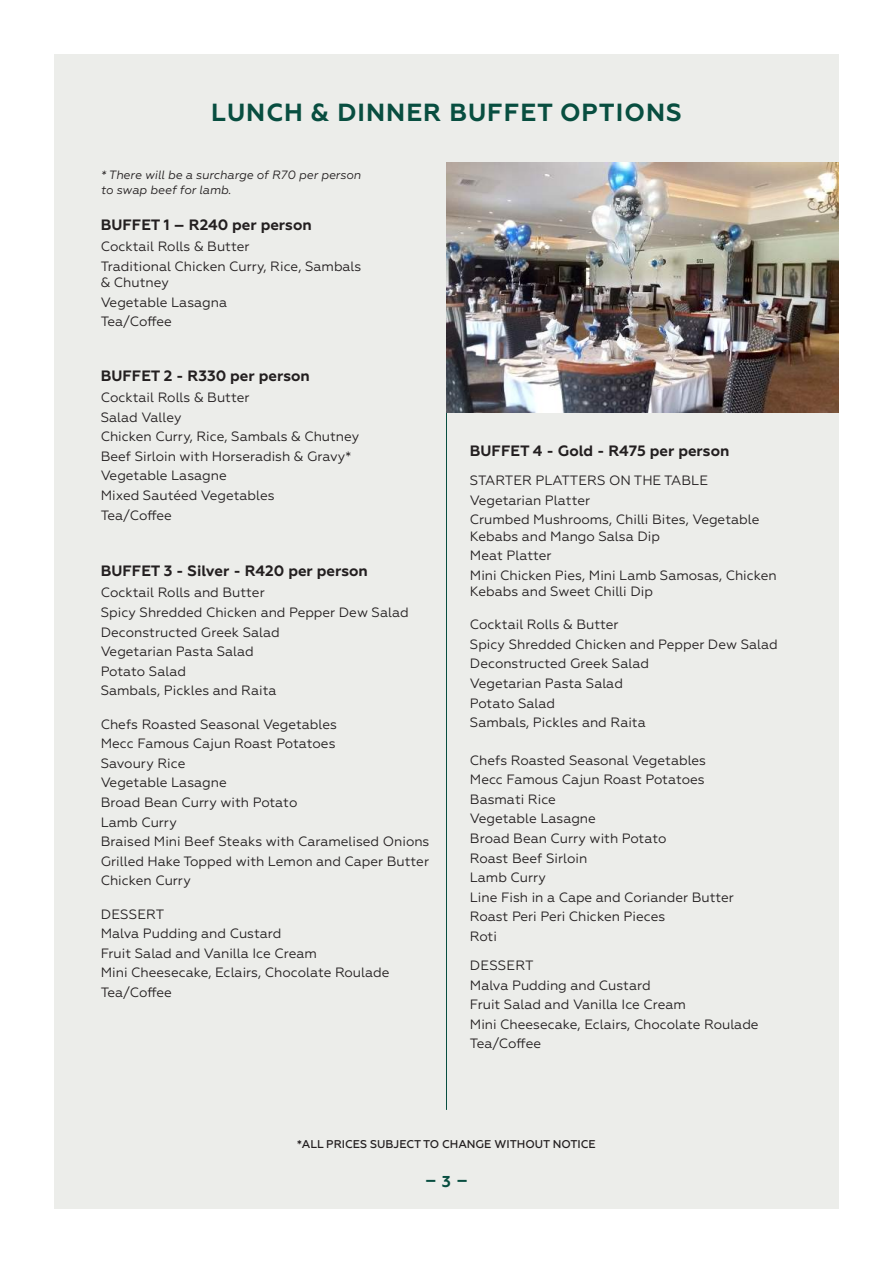
<style>
.page{position:relative;width:893px;height:1263px;background:#fff}
.page>*{position:absolute;margin:0;border:0;box-sizing:border-box;transform-origin:0 0}
.t1{font:700 24.75px "Geometria";letter-spacing:.04em;color:#084e40}
.t2{font:700 15.75px "Geometria";color:#084e40}
.t3{font:700 15px "Geometria";color:#231f20}
.t4{font:13.5px/19.6px "Geometria";color:#231f20}
.t5{font:italic 12px/14.4px "Geometria";color:#231f20}
.t6{font:500 11.25px "Geometria";color:#231f20}
</style>
<div class="page">
<div style="left:54px;top:54px;width:785px;height:1155px;background:#ecedea"></div>
<hr style="left:446px;top:162px;width:1px;height:948px;background:#084e40">
<img style="left:447px;top:162px;width:392px;height:250px">
<h1 class="t1" style="left:211px;top:98px;width:472px">LUNCH &amp; DINNER BUFFET OPTIONS</h1>
<p class="t5" style="left:101px;top:168px;width:262px">* There will be a surcharge of R70 per person to swap beef for lamb.</p>
<p class="t3" style="left:101px;top:216px;width:212px">BUFFET 1 – R240 per person</p>
<p class="t4" style="left:101px;top:237px;width:262px">Cocktail Rolls &amp; Butter<br>Traditional Chicken Curry, Rice, Sambals</p>
<p class="t4" style="left:101px;top:272px;width:128px">&amp; Chutney<br>Vegetable Lasagna<br>Tea/Coffee</p>
<p class="t3" style="left:101px;top:367px;width:210px">BUFFET 2 - R330 per person</p>
<p class="t4" style="left:101px;top:387px;width:260px">Cocktail Rolls &amp; Butter<br>Salad Valley<br>Chicken Curry, Rice, Sambals &amp; Chutney<br>Beef Sirloin with Horseradish &amp; Gravy*<br>Vegetable Lasagne<br>Mixed Sautéed Vegetables<br>Tea/Coffee</p>
<p class="t3" style="left:101px;top:562px;width:268px">BUFFET 3 - Silver - R420 per person</p>
<p class="t4" style="left:101px;top:583px;width:309px">Cocktail Rolls and Butter<br>Spicy Shredded Chicken and Pepper Dew Salad<br>Deconstructed Greek Salad<br>Vegetarian Pasta Salad<br>Potato Salad<br>Sambals, Pickles and Raita</p>
<p class="t4" style="left:101px;top:714px;width:330px">Chefs Roasted Seasonal Vegetables<br>Mecc Famous Cajun Roast Potatoes<br>Savoury Rice<br>Vegetable Lasagne<br>Broad Bean Curry with Potato<br>Lamb Curry<br>Braised Mini Beef Steaks with Caramelised Onions<br>Grilled Hake Topped with Lemon and Caper Butter<br>Chicken Curry</p>
<p class="t4" style="left:101px;top:904px;width:290px">DESSERT<br>Malva Pudding and Custard<br>Fruit Salad and Vanilla Ice Cream<br>Mini Cheesecake, Eclairs, Chocolate Roulade<br>Tea/Coffee</p>
<p class="t3" style="left:470px;top:442px;width:261px">BUFFET 4 - Gold - R475 per person</p>
<p class="t4" style="left:470px;top:471px;width:291px">STARTER PLATTERS ON THE TABLE<br>Vegetarian Platter<br>Crumbed Mushrooms, Chilli Bites, Vegetable</p>
<p class="t4" style="left:470px;top:526px;width:308px">Kebabs and Mango Salsa Dip<br>Meat Platter<br>Mini Chicken Pies, Mini Lamb Samosas, Chicken</p>
<p class="t4" style="left:470px;top:581px;width:185px">Kebabs and Sweet Chilli Dip</p>
<p class="t4" style="left:470px;top:615px;width:309px">Cocktail Rolls &amp; Butter<br>Spicy Shredded Chicken and Pepper Dew Salad<br>Deconstructed Greek Salad<br>Vegetarian Pasta Salad<br>Potato Salad<br>Sambals, Pickles and Raita</p>
<p class="t4" style="left:470px;top:750px;width:265px">Chefs Roasted Seasonal Vegetables<br>Mecc Famous Cajun Roast Potatoes<br>Basmati Rice<br>Vegetable Lasagne<br>Broad Bean Curry with Potato<br>Roast Beef Sirloin<br>Lamb Curry<br>Line Fish in a Cape and Coriander Butter<br>Roast Peri Peri Chicken Pieces<br>Roti</p>
<p class="t4" style="left:470px;top:955px;width:290px">DESSERT<br>Malva Pudding and Custard<br>Fruit Salad and Vanilla Ice Cream<br>Mini Cheesecake, Eclairs, Chocolate Roulade<br>Tea/Coffee</p>
<p class="t6" style="left:297px;top:1138px;width:300px">*ALL PRICES SUBJECT TO CHANGE WITHOUT NOTICE</p>
<p class="t2" style="left:425px;top:1172px;width:45px">– 3 –</p>
</div>
